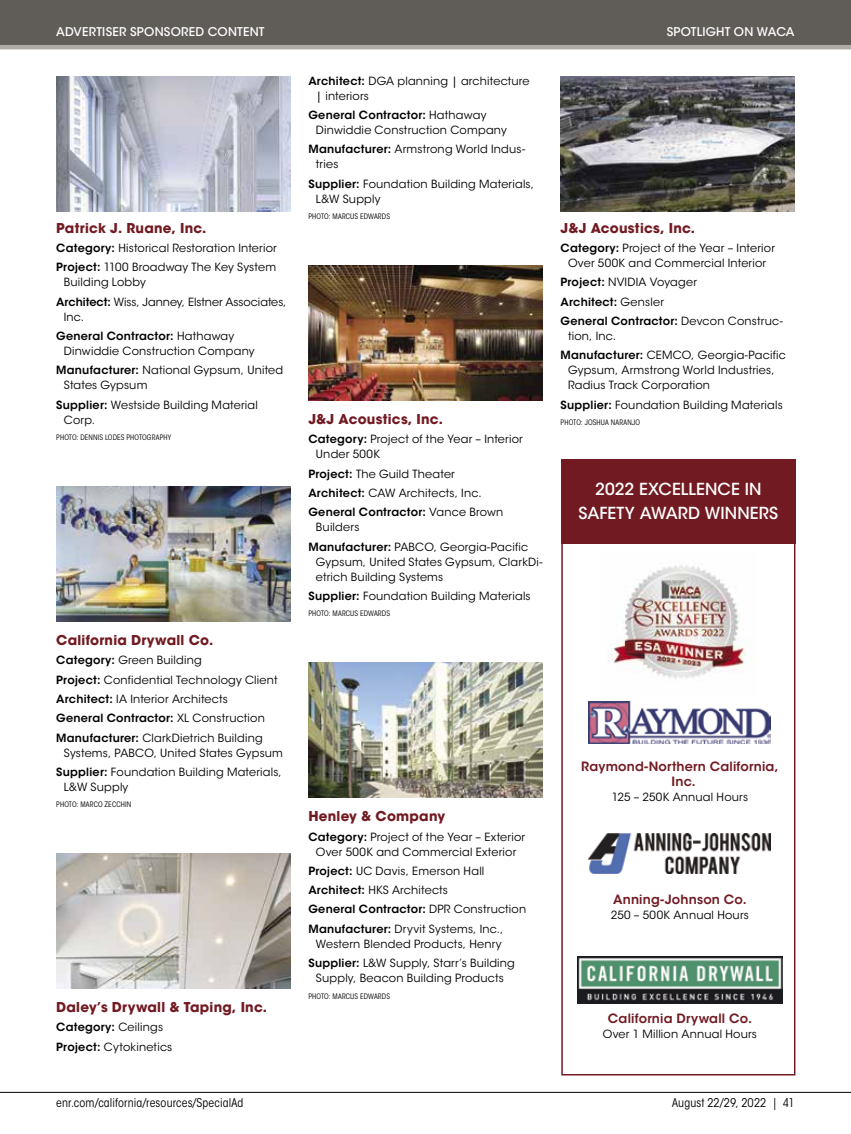
<style>
.page{position:relative;width:851px;height:1134px;background:#fff}
.page>*{position:absolute;margin:0;border:0;box-sizing:border-box;transform-origin:0 0}
.t1{font:500 16.5px/24px "ITC Avant Garde Std";letter-spacing:.005em;color:#fff;text-align:center}
.t2{font:700 13.5px "ITC Avant Garde Std";letter-spacing:.02em;color:#721a22}
.t3{font:600 12.75px/15px "ITC Avant Garde Std";letter-spacing:.015em;color:#721a22;text-align:center}
.t4{font:condensed 12px "ITC Avant Garde Std";letter-spacing:.01em;color:#000}
.t5{font:500 12px "ITC Avant Garde Std";letter-spacing:.015em;color:#fff}
.t6{font:11.25px/19.4px "ITC Avant Garde Std";letter-spacing:.015em;color:#000}
.t7{font:600 11.25px/19.4px "ITC Avant Garde Std";letter-spacing:.02em;color:#000}
.t8{font:condensed 7.5px "ITC Avant Garde Std";letter-spacing:.02em;color:#000}
.s1{font-weight:600}
.s2{font-weight:400}
</style>
<div class="page">
<div style="left:0;top:0;width:850px;height:47px;background:#605d59"></div>
<hr style="left:0;top:1092px;width:850px;height:1px;background:#000">
<hr style="left:0;top:45px;width:850px;height:4px;background:#aeaba6">
<img style="left:56px;top:76px;width:234px;height:135px">
<img style="left:56px;top:487px;width:234px;height:135px">
<img style="left:56px;top:854px;width:234px;height:135px">
<img style="left:308px;top:266px;width:234px;height:135px">
<img style="left:308px;top:663px;width:234px;height:135px">
<img style="left:560px;top:77px;width:234px;height:135px">
<div style="left:561px;top:475px;width:234px;height:601px;border:2px solid #721a22"></div>
<img style="left:608px;top:565px;width:138px;height:114px">
<div style="left:561px;top:459px;width:234px;height:84px;background:#721a22"></div>
<img style="left:588px;top:701px;width:182px;height:42px">
<img style="left:588px;top:834px;width:182px;height:40px">
<img style="left:577px;top:956px;width:205px;height:48px">
<p class="t5" style="left:56px;top:24px;width:210px">ADVERTISER SPONSORED CONTENT</p>
<p class="t5" style="left:666px;top:25px;width:129px">SPOTLIGHT ON WACA</p>
<p class="t2" style="left:56px;top:219px;width:152px">Patrick J. Ruane, Inc.</p>
<p class="t6" style="left:56px;top:239px;width:222px"><span class="s1">Category:</span> Historical Restoration Interior<br><span class="s1">Project:</span> 1100 Broadway The Key System</p>
<p class="t6" style="left:56px;top:273px;width:232px;text-indent:8px">Building Lobby<br><span class="s1">Architect:</span> Wiss, Janney, Elstner Associates,</p>
<p class="t7" style="left:56px;top:307px;width:179px;text-indent:8px"><span class="s2">Inc.<br></span>General Contractor: <span class="s2">Hathaway</span></p>
<p class="t6" style="left:56px;top:341px;width:228px;text-indent:8px">Dinwiddie Construction Company<br><span class="s1">Manufacturer:</span> National Gypsum, United</p>
<p class="t6" style="left:56px;top:376px;width:203px;text-indent:8px">States Gypsum<br><span class="s1">Supplier:</span> Westside Building Material</p>
<p class="t6" style="left:64px;top:410px;width:33px">Corp.</p>
<p class="t8" style="left:56px;top:433px;width:116px">PHOTO: DENNIS LODES PHOTOGRAPHY</p>
<p class="t2" style="left:56px;top:631px;width:158px">California Drywall Co.</p>
<p class="t6" style="left:56px;top:651px;width:223px"><span class="s1">Category:</span> Green Building<br><span class="s1">Project:</span> Confidential Technology Client <span class="s1">Architect:</span> IA Interior Architects <span class="s1">General Contractor:</span> XL Construction <span class="s1">Manufacturer:</span> ClarkDietrich Building</p>
<p class="t6" style="left:56px;top:743px;width:228px;text-align:right">Systems, PABCO, United States Gypsum<br><span class="s1">Supplier:</span> Foundation Building Materials,</p>
<p class="t6" style="left:64px;top:777px;width:66px">L&amp;W Supply</p>
<p class="t8" style="left:56px;top:800px;width:76px">PHOTO: MARCO ZECCHIN</p>
<p class="t2" style="left:56px;top:998px;width:212px">Daley’s Drywall &amp; Taping, Inc.</p>
<p class="t6" style="left:56px;top:1018px;width:118px"><span class="s1">Category:</span> Ceilings<br><span class="s1">Project:</span> Cytokinetics</p>
<p class="t6" style="left:316px;top:73px;width:215px;line-height:15px;text-indent:-8px"><span class="s1">Architect:</span> DGA planning | architecture | interiors</p>
<p class="t6" style="left:316px;top:108px;width:192px;line-height:15px;text-indent:-8px"><span class="s1">General Contractor:</span> Hathaway<br>Dinwiddie Construction Company</p>
<p class="t6" style="left:316px;top:142px;width:211px;line-height:15px;text-indent:-8px"><span class="s1">Manufacturer:</span> Armstrong World Indus&shy;tries</p>
<p class="t6" style="left:316px;top:176px;width:219px;line-height:15px;text-indent:-8px"><span class="s1">Supplier:</span> Foundation Building Materials,<br>L&amp;W Supply</p>
<p class="t8" style="left:308px;top:212px;width:83px">PHOTO: MARCUS EDWARDS</p>
<p class="t2" style="left:308px;top:410px;width:136px">J&amp;J Acoustics, Inc.</p>
<p class="t6" style="left:316px;top:432px;width:208px;line-height:15px;text-indent:-8px"><span class="s1">Category:</span> Project of the Year – Interior<br>Under 500K</p>
<p class="t6" style="left:308px;top:464px;width:196px"><span class="s1">Project:</span> The Guild Theater<br><span class="s1">Architect:</span> CAW Architects, Inc.<br><span class="s1">General Contractor:</span> Vance Brown</p>
<p class="t6" style="left:308px;top:518px;width:221px;text-indent:8px">Builders<br><span class="s1">Manufacturer:</span> PABCO, Georgia-Pacific</p>
<p class="t6" style="left:316px;top:554px;width:228px;line-height:15px">Gypsum, United States Gypsum, ClarkDi&shy;etrich Building Systems</p>
<p class="t6" style="left:308px;top:586px;width:224px"><span class="s1">Supplier:</span> Foundation Building Materials</p>
<p class="t8" style="left:308px;top:609px;width:83px">PHOTO: MARCUS EDWARDS</p>
<p class="t2" style="left:560px;top:219px;width:136px">J&amp;J Acoustics, Inc.</p>
<p class="t6" style="left:560px;top:241px;width:216px;line-height:15px;text-align:center"><span class="s1">Category:</span> Project of the Year – Interior<br>Over 500K and Commercial Interior</p>
<p class="t7" style="left:560px;top:273px;width:224px">Project: <span class="s2">NVIDIA Voyager<br></span>Architect: <span class="s2">Gensler<br></span>General Contractor: <span class="s2">Devcon Construc-</span></p>
<p class="t6" style="left:560px;top:326px;width:227px;text-indent:8px">tion, Inc.<br><span class="s1">Manufacturer:</span> CEMCO, Georgia-Pacific</p>
<p class="t6" style="left:568px;top:363px;width:208px;line-height:15px">Gypsum, Armstrong World Industries,<br>Radius Track Corporation</p>
<p class="t6" style="left:560px;top:395px;width:224px"><span class="s1">Supplier:</span> Foundation Building Materials</p>
<p class="t8" style="left:560px;top:418px;width:81px">PHOTO: JOSHUA NARANJO</p>
<h1 class="t1" style="left:578px;top:477px;width:201px">2022 EXCELLENCE IN<br>SAFETY AWARD WINNERS</h1>
<p class="t2" style="left:308px;top:807px;width:138px">Henley &amp; Company</p>
<p class="t6" style="left:308px;top:829px;width:218px;line-height:15px;text-align:center"><span class="s1">Category:</span> Project of the Year – Exterior<br>Over 500K and Commercial Exterior</p>
<p class="t6" style="left:308px;top:861px;width:219px"><span class="s1">Project:</span> UC Davis, Emerson Hall <span class="s1">Architect:</span> HKS Architects<br><span class="s1">General Contractor:</span> DPR Construction <span class="s1">Manufacturer:</span> Dryvit Systems, Inc.,</p>
<p class="t6" style="left:308px;top:934px;width:208px;text-align:center">Western Blended Products, Henry<br><span class="s1">Supplier:</span> L&amp;W Supply, Starr’s Building</p>
<p class="t6" style="left:316px;top:968px;width:189px">Supply, Beacon Building Products</p>
<p class="t8" style="left:308px;top:991px;width:83px">PHOTO: MARCUS EDWARDS</p>
<p class="t3" style="left:581px;top:758px;width:199px">Raymond-Northern California,<br>Inc.</p>
<p class="t6" style="left:611px;top:787px;width:138px">125 – 250K Annual Hours</p>
<p class="t3" style="left:613px;top:892px;width:135px">Anning-Johnson Co.</p>
<p class="t6" style="left:611px;top:905px;width:139px">250 – 500K Annual Hours</p>
<p class="t3" style="left:608px;top:1011px;width:145px">California Drywall Co.</p>
<p class="t6" style="left:603px;top:1024px;width:156px">Over 1 Million Annual Hours</p>
<p class="t4" style="left:56px;top:1095px;width:189px">enr.com/california/resources/SpecialAd</p>
<p class="t4" style="left:672px;top:1095px;width:124px">August 22/29, 2022 | 41</p>
</div>
